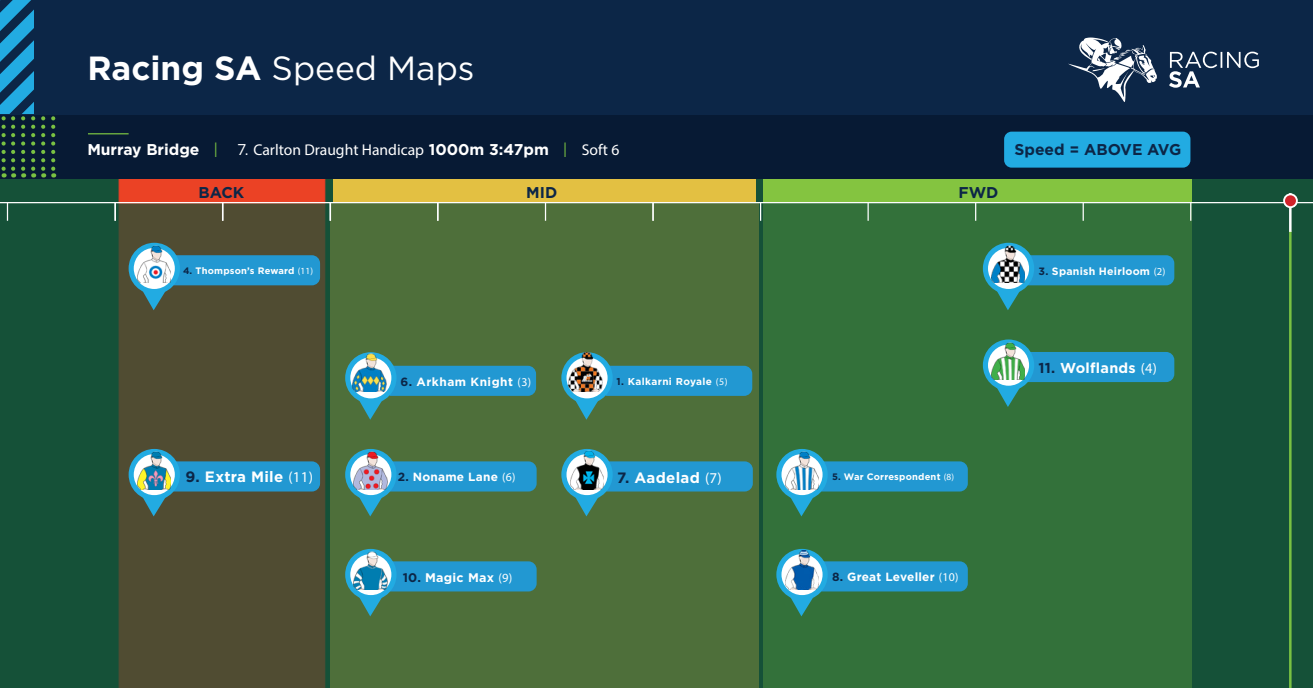
<style>
.page{position:relative;width:1313px;height:688px;background:#fff}
.page>*{position:absolute;margin:0;border:0;box-sizing:border-box;transform-origin:0 0}
.t1{font:33.5px "Gotham HTF";color:#fff}
.t2{font:15.62px "Myriad Pro";color:#fff}
.t3{font:700 15.62px "Gotham HTF";color:#0c2647}
.t4{font:700 15px "Gotham HTF";letter-spacing:.02em;color:#fff}
.t5{font:700 14.38px "Gotham HTF";letter-spacing:.02em;color:#fff}
.t6{font:700 12.5px "Gotham HTF";letter-spacing:.02em;color:#fff}
.t7{font:700 11.88px "Gotham HTF";letter-spacing:.02em;color:#fff}
.t8{font:700 11.88px "Gotham HTF";letter-spacing:.04em;color:#fff}
.t9{font:700 10.62px "Gotham HTF";letter-spacing:.02em;color:#fff}
.t10{font:700 10px "Gotham HTF";letter-spacing:.04em;color:#fff}
.t11{font:700 9.38px "Gotham HTF";letter-spacing:.02em;color:#fff}
.s1{font-weight:700}
.s2{font-family:"Gotham HTF";font-weight:700}
.s3{font-family:"Gotham HTF";color:#79c142}
.s4{font-family:"Gotham HTF"}
.s5{color:#0c2647}
.s6{font-family:"Myriad Pro";font-weight:400}
</style>
<div class="page">
<div style="left:0;top:149px;width:1312px;height:539px;background:#155138"></div>
<div style="left:119px;top:203px;width:206px;height:485px;background:#504c32"></div>
<div style="left:119px;top:178px;width:206px;height:25px;background:#eb4225;border:1px solid #eb3e26"></div>
<div style="left:333px;top:178px;width:422px;height:25px;background:#e3c042"></div>
<div style="left:763px;top:178px;width:428px;height:25px;background:#84c440"></div>
<div style="left:331px;top:203px;width:428px;height:485px;background:#4e6f3a"></div>
<div style="left:763px;top:200px;width:428px;height:488px;background:#33713a"></div>
<div style="left:0;top:0;width:1312px;height:178px;background:#0c2647"></div>
<hr style="left:0;top:202px;width:1312px;height:1px;background:#fff">
<div style="left:0;top:115px;width:1312px;height:63px;background:#071a34"></div>
<svg style="left:545px;top:203px;width:1px;height:18px"></svg>
<hr style="left:88px;top:133px;width:41px;height:1px;background:#79c142">
<svg style="left:1169px;top:52px;width:89px;height:36px"></svg>
<svg style="left:1068px;top:37px;width:88px;height:65px"></svg>
<svg style="left:652px;top:203px;width:1px;height:18px"></svg>
<svg style="left:760px;top:203px;width:1px;height:18px"></svg>
<svg style="left:867px;top:203px;width:1px;height:18px"></svg>
<svg style="left:975px;top:203px;width:1px;height:18px"></svg>
<svg style="left:1082px;top:203px;width:1px;height:18px"></svg>
<svg style="left:1190px;top:203px;width:1px;height:18px"></svg>
<svg style="left:41px;top:116px;width:4px;height:61px"></svg>
<svg style="left:51px;top:116px;width:4px;height:61px"></svg>
<svg style="left:0;top:0;width:35px;height:177px"></svg>
<hr style="left:1289px;top:231px;width:2px;height:457px;background:#79c142">
<hr style="left:1289px;top:193px;width:2px;height:39px;background:#fff">
<div style="left:1284px;top:194px;width:12px;height:13px;background:#d1232a;border-radius:50%"></div>
<div style="left:1283px;top:193px;width:14px;height:15px;border:2px solid #fff;border-radius:50%"></div>
<svg style="left:7px;top:203px;width:1px;height:18px"></svg>
<svg style="left:114px;top:203px;width:2px;height:18px"></svg>
<svg style="left:222px;top:203px;width:1px;height:18px"></svg>
<svg style="left:329px;top:203px;width:2px;height:18px"></svg>
<svg style="left:437px;top:203px;width:1px;height:18px"></svg>
<svg style="left:345px;top:449px;width:191px;height:67px"></svg>
<img style="left:354px;top:451px;width:33px;height:38px">
<svg style="left:345px;top:548px;width:191px;height:68px"></svg>
<img style="left:354px;top:550px;width:33px;height:39px">
<svg style="left:129px;top:243px;width:191px;height:67px;background:#3f717c"></svg>
<img style="left:137px;top:245px;width:34px;height:38px">
<svg style="left:129px;top:449px;width:191px;height:67px;background:#3f717c"></svg>
<img style="left:137px;top:451px;width:34px;height:38px">
<svg style="left:561px;top:449px;width:192px;height:67px"></svg>
<img style="left:570px;top:451px;width:33px;height:38px">
<svg style="left:776px;top:449px;width:191px;height:67px"></svg>
<img style="left:785px;top:451px;width:33px;height:38px">
<svg style="left:776px;top:548px;width:191px;height:68px"></svg>
<img style="left:785px;top:550px;width:33px;height:39px">
<svg style="left:982px;top:339px;width:192px;height:68px"></svg>
<img style="left:991px;top:341px;width:34px;height:38px">
<svg style="left:982px;top:243px;width:192px;height:67px"></svg>
<img style="left:991px;top:245px;width:34px;height:38px">
<svg style="left:345px;top:352px;width:191px;height:67px"></svg>
<img style="left:353px;top:353px;width:33px;height:38px">
<svg style="left:561px;top:352px;width:191px;height:67px"></svg>
<img style="left:569px;top:353px;width:33px;height:38px">
<div style="left:1004px;top:132px;width:186px;height:36px;background:#22abe2;border-radius:8px"></div>
<p class="t1" style="left:87px;top:49px;width:389px"><span class="s1">Racing SA</span> Speed Maps</p>
<p class="t2" style="left:87px;top:140px;width:533px"><span class="s2">Murray Bridge</span> <span class="s3">|</span> <span class="s4">7.</span> Carlton Draught Handicap <span class="s2">1000m 3:47pm</span> <span class="s3">|</span> Soft 6</p>
<p class="t3" style="left:198px;top:184px;width:47px">BACK</p>
<p class="t3" style="left:526px;top:184px;width:33px">MID</p>
<p class="t3" style="left:958px;top:184px;width:41px">FWD</p>
<p class="t3" style="left:1014px;top:141px;width:168px">Speed = ABOVE AVG</p>
<p class="t11" style="left:183px;top:265px;width:132px"><span class="s5">4.</span> Thompson’s Reward <span class="s6">(11)</span></p>
<p class="t9" style="left:1038px;top:265px;width:129px"><span class="s5">3.</span> Spanish Heirloom <span class="s6">(2)</span></p>
<p class="t8" style="left:400px;top:375px;width:132px"><span class="s5">6.</span> Arkham Knight <span class="s6">(3)</span></p>
<p class="t10" style="left:616px;top:376px;width:112px"><span class="s5">1.</span> Kalkarni Royale <span class="s6">(5)</span></p>
<p class="t4" style="left:185px;top:468px;width:129px"><span class="s5">9.</span> Extra Mile <span class="s6">(11)</span></p>
<p class="t4" style="left:617px;top:468px;width:106px"><span class="s5">7.</span> Aadelad <span class="s6">(7)</span></p>
<p class="t11" style="left:832px;top:471px;width:124px"><span class="s5">5.</span> War Correspondent <span class="s6">(8)</span></p>
<p class="t7" style="left:398px;top:470px;width:119px"><span class="s5">2.</span> Noname Lane <span class="s6">(6)</span></p>
<p class="t5" style="left:1038px;top:359px;width:120px"><span class="s5">11.</span> Wolflands <span class="s6">(4)</span></p>
<p class="t6" style="left:403px;top:570px;width:111px"><span class="s5">10.</span> Magic Max <span class="s6">(9)</span></p>
<p class="t7" style="left:832px;top:570px;width:128px"><span class="s5">8.</span> Great Leveller <span class="s6">(10)</span></p>
</div>
